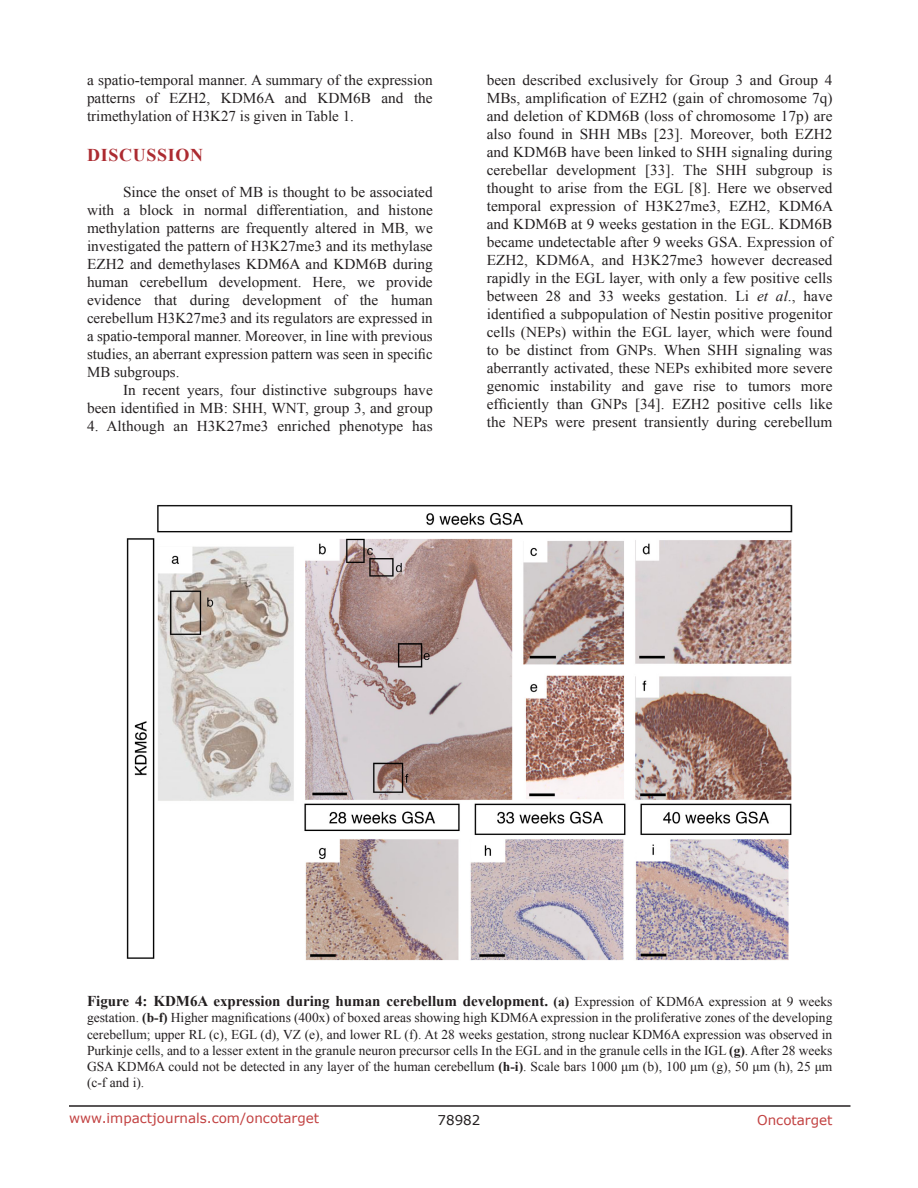
<style>
.page{position:relative;width:918px;height:1188px;background:#fff}
.page>*{position:absolute;margin:0;border:0;box-sizing:border-box;transform-origin:0 0}
.Heading{font:700 18px "Times New Roman";letter-spacing:.035em;color:#ac2b31}
.BodyText{font:15px/18px "Times New Roman";letter-spacing:.005em;color:#231f20;text-align:justify}
.figuretext{font:700 15px "Times New Roman";color:#231f20}
.figuretext-2{font:13.5px/16.2px "Times New Roman";color:#231f20;text-align:justify}
.t1{font:13.5px "Verdana";color:#c24141}
.t2{font:13.5px "Verdana";color:#231f20}
.s1{font-style:italic}
.s2{font-size:13.5px}
.s3{font-weight:400;font-size:13.5px}
.s4{font-weight:700}
</style>
<div class="page">
<hr style="left:69px;top:1105px;width:781px;height:2px;background:#231f20">
<img style="left:127px;top:505px;width:666px;height:456px">
<p class="BodyText" style="left:87px;top:71px;width:347px">a spatio-temporal manner. A summary of the expression patterns of EZH2, KDM6A and KDM6B and the trimethylation of H3K27 is given in Table 1.</p>
<p class="Heading" style="left:87px;top:142px;width:117px">DISCUSSION</p>
<p class="BodyText" style="left:87px;top:183px;width:347px;text-indent:36px">Since the onset of MB is thought to be associated with a block in normal differentiation, and histone methylation patterns are frequently altered in MB, we investigated the pattern of H3K27me3 and its methylase EZH2 and demethylases KDM6A and KDM6B during human cerebellum development. Here, we provide evidence that during development of the human cerebellum H3K27me3 and its regulators are expressed in a spatio-temporal manner. Moreover, in line with previous studies, an aberrant expression pattern was seen in specific MB subgroups.</p>
<p class="BodyText" style="left:87px;top:381px;width:347px;text-align:right">In recent years, four distinctive subgroups have<br>been identified in MB: SHH, WNT, group 3, and group</p>
<p class="BodyText" style="left:87px;top:417px;width:347px">4. Although an H3K27me3 enriched phenotype has</p>
<p class="BodyText" style="left:487px;top:71px;width:348px">been described exclusively for Group 3 and Group 4<br>MBs, amplification of EZH2 (gain of chromosome 7q) and deletion of KDM6B (loss of chromosome 17p) are also found in SHH MBs [23]. Moreover, both EZH2 and KDM6B have been linked to SHH signaling during cerebellar development [33]. The SHH subgroup is thought to arise from the EGL [8]. Here we observed temporal expression of H3K27me3, EZH2, KDM6A and KDM6B at 9 weeks gestation in the EGL. KDM6B became undetectable after 9 weeks GSA. Expression of EZH2, KDM6A, and H3K27me3 however decreased rapidly in the EGL layer, with only a few positive cells between 28 and 33 weeks gestation. Li <span class="s1">et al</span>., have identified a subpopulation of Nestin positive progenitor cells (NEPs) within the EGL layer, which were found to be distinct from GNPs. When SHH signaling was aberrantly activated, these NEPs exhibited more severe genomic instability and gave rise to tumors more efficiently than GNPs [34]. EZH2 positive cells like the NEPs were present transiently during cerebellum</p>
<p class="figuretext" style="left:87px;top:990px;width:747px">Figure 4: KDM6A expression during human cerebellum development. <span class="s2">(a)</span> <span class="s3">Expression of KDM6A expression at 9 weeks</span></p>
<p class="figuretext-2" style="left:87px;top:1009px;width:747px">gestation. <span class="s4">(b-f)</span> Higher magnifications (400x) of boxed areas showing high KDM6A expression in the proliferative zones of the developing cerebellum; upper RL (c), EGL (d), VZ (e), and lower RL (f). At 28 weeks gestation, strong nuclear KDM6A expression was observed in Purkinje cells, and to a lesser extent in the granule neuron precursor cells In the EGL and in the granule cells in the IGL <span class="s4">(g)</span>. After 28 weeks GSA KDM6A could not be detected in any layer of the human cerebellum <span class="s4">(h-i)</span>. Scale bars 1000 μm (b), 100 μm (g), 50 μm (h), 25 μm (c-f and i).</p>
<p class="t1" style="left:69px;top:1109px;width:252px">www.impactjournals.com/oncotarget</p>
<p class="t2" style="left:438px;top:1111px;width:44px">78982</p>
<p class="t1" style="left:757px;top:1111px;width:77px">Oncotarget</p>
</div>
